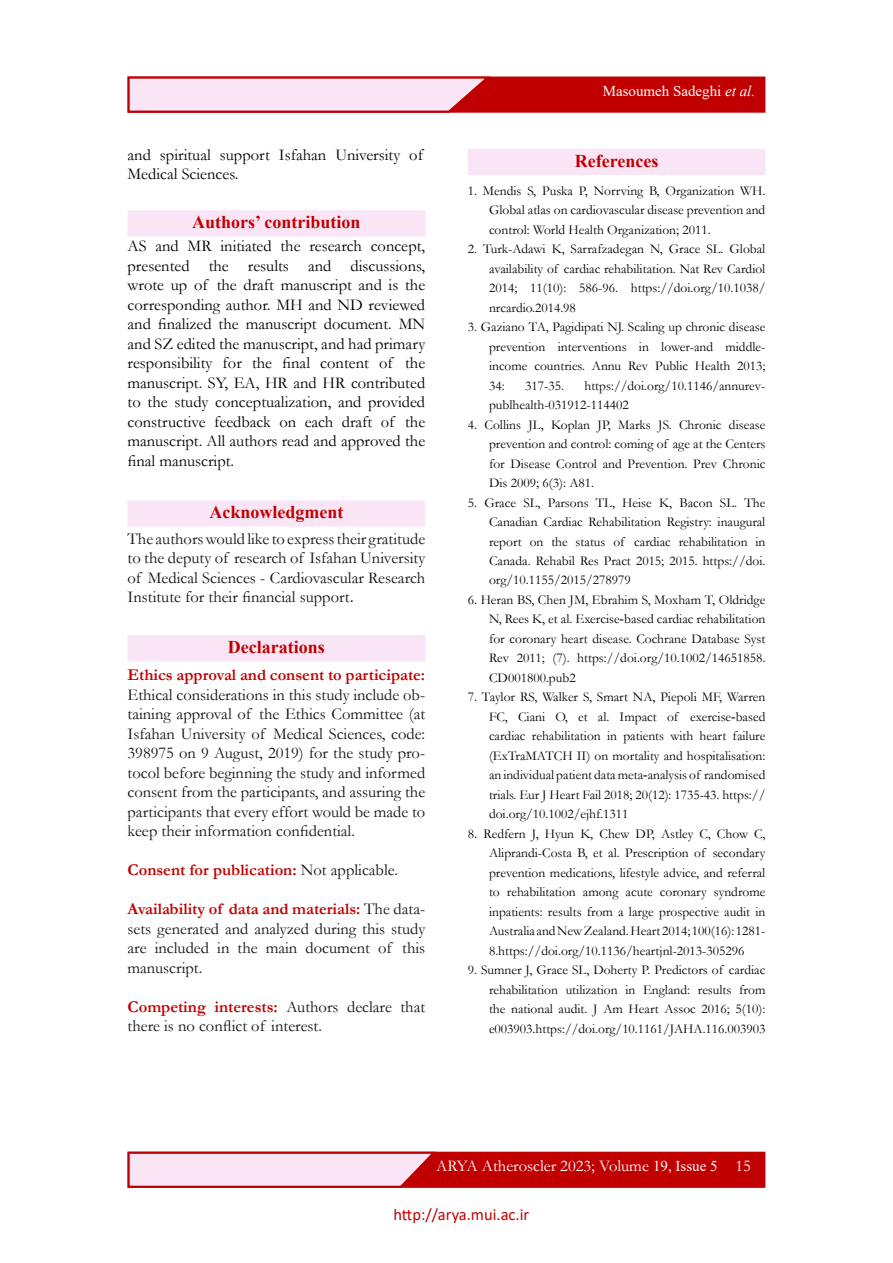
<style>
.page{position:relative;width:893px;height:1263px;background:#fff}
.page>*{position:absolute;margin:0;border:0;box-sizing:border-box;transform-origin:0 0}
.t1{font:700 18px "Times New Roman";color:#c00000}
.t2{font:16.5px/19.5px "Garamond";color:#111;text-align:justify}
.t3{font:16.5px/19.5px "Garamond";color:#000}
.t4{font:700 16.5px "Garamond";color:#c00000}
.t5{font:16.5px "Garamond";color:#fff}
.t6{font:16.5px "Calibri";color:#c00000}
.t7{font:15px "Times New Roman";color:#fff}
.t8{font:13.5px/19.5px "Garamond";color:#000;text-align:justify}
.s1{font-family:"Times New Roman"}
.s2{font-weight:400;color:#111}
.s3{font-weight:700;color:#c00000}
.s4{font-style:italic}
.s5{font-family:"Times New Roman";font-size:15px}
</style>
<div class="page">
<div style="left:128px;top:1152px;width:637px;height:36px;background:#c00000;border:1px solid #c00000"></div>
<svg style="left:127px;top:1151px;width:312px;height:37px;background:#edb8c6"></svg>
<div style="left:128px;top:77px;width:637px;height:36px;background:#c00000;border:1px solid #c00000"></div>
<svg style="left:127px;top:76px;width:366px;height:37px;background:#eeb9c7"></svg>
<div style="left:468px;top:150px;width:297px;height:24px;background:#f9e5f6"></div>
<div style="left:468px;top:149px;width:297px;height:26px;border:2px solid #f9e5f6"></div>
<div style="left:128px;top:501px;width:296px;height:25px;background:#f9e5f6"></div>
<div style="left:128px;top:500px;width:297px;height:27px;border:2px solid #f9e5f6"></div>
<div style="left:128px;top:636px;width:296px;height:24px;background:#f9e5f6"></div>
<div style="left:128px;top:635px;width:297px;height:26px;border:2px solid #f9e5f6"></div>
<div style="left:128px;top:211px;width:296px;height:25px;background:#f9e5f6"></div>
<div style="left:128px;top:210px;width:297px;height:27px;border:2px solid #f9e5f6"></div>
<p class="t3" style="left:128px;top:144px;width:297px">and spiritual support Isfahan University of<br>Medical Sciences.</p>
<h1 class="t1" style="left:192px;top:209px;width:170px">Authors’ contribution</h1>
<p class="t3" style="left:128px;top:236px;width:299px;text-align:justify">AS and MR initiated the research concept, presented the results and discussions, wrote up of the draft manuscript and is the corresponding author. MH and ND reviewed and finalized the manuscript document. MN and SZ edited the manuscript, and had primary responsibility for the final content of the manuscript. SY, EA, HR and HR contributed to the study conceptualization, and provided constructive feedback on each draft of the manuscript. All authors read and approved the final manuscript.</p>
<h1 class="t1" style="left:209px;top:499px;width:135px">Acknowledgment</h1>
<p class="t2" style="left:128px;top:528px;width:299px">The authors would like to express their gratitude to the deputy of research of Isfahan University of Medical Sciences - Cardiovascular Research Institute for their financial support<span class="s1">.</span></p>
<h1 class="t1" style="left:228px;top:634px;width:98px">Declarations</h1>
<p class="t4" style="left:128px;top:664px;width:299px">Ethics approval and consent to participate:</p>
<p class="t2" style="left:128px;top:684px;width:299px">Ethical considerations in this study include ob&shy;taining approval of the Ethics Committee (at Isfahan University of Medical Sciences, code:<br>398975 on 9 August, 2019) for the study pro&shy;tocol before beginning the study and informed consent from the participants, and assuring the participants that every effort would be made to keep their information confidential.</p>
<p class="t4" style="left:128px;top:859px;width:272px">Consent for publication: <span class="s2">Not applicable.</span></p>
<p class="t2" style="left:128px;top:899px;width:299px"><span class="s3">Availability of data and materials:</span> The data&shy;sets generated and analyzed during this study are included in the main document of this manuscript.</p>
<p class="t2" style="left:128px;top:996px;width:299px"><span class="s3">Competing interests:</span> Authors declare that there is no conflict of interest.</p>
<p class="t7" style="left:603px;top:80px;width:154px">Masoumeh Sadeghi <span class="s4">et al.</span></p>
<h1 class="t1" style="left:575px;top:147px;width:85px">References</h1>
<p class="t8" style="left:489px;top:180px;width:278px;text-indent:-21px">1. Mendis S, Puska P, Norrving B, Organization WH.<br>Global atlas on cardiovascular disease prevention and control: World Health Organization; 2011.</p>
<p class="t8" style="left:489px;top:239px;width:278px;text-indent:-21px">2. Turk-Adawi K, Sarrafzadegan N, Grace SL. Global availability of cardiac rehabilitation. Nat Rev Cardiol 2014; 11(10): 586-96. https://doi.org/10.1038/ nrcardio.2014.98</p>
<p class="t8" style="left:489px;top:317px;width:278px;text-indent:-21px">3. Gaziano TA, Pagidipati NJ. Scaling up chronic disease prevention interventions in lower-and middle&shy;income countries. Annu Rev Public Health 2013; 34:</p>
<p class="t8" style="left:489px;top:375px;width:278px;text-indent:95px">https://doi.org/10.1146/annurev&shy;publhealth-031912-114402</p>
<p class="t8" style="left:489px;top:414px;width:278px;text-indent:-21px">4. Collins JL, Koplan JP, Marks JS. Chronic disease prevention and control: coming of age at the Centers for Disease Control and Prevention. Prev Chronic Dis 2009; 6(3): A81.</p>
<p class="t8" style="left:489px;top:492px;width:278px;text-indent:-21px">5. Grace SL, Parsons TL, Heise K, Bacon SL. The Canadian Cardiac Rehabilitation Registry: inaugural report on the status of cardiac rehabilitation in Canada. Rehabil Res Pract 2015; 2015. https://doi. org/10.1155/2015/278979</p>
<p class="t8" style="left:489px;top:590px;width:278px;text-indent:-21px">6. Heran BS, Chen JM, Ebrahim S, Moxham T, Oldridge N, Rees K, et al. Exercise<span class="s1">‐</span>based cardiac rehabilitation for coronary heart disease. Cochrane Database Syst Rev 2011; (7). https://doi.org/10.1002/14651858.<br>CD001800.pub2</p>
<p class="t8" style="left:489px;top:687px;width:278px;text-indent:-21px">7. Taylor RS, Walker S, Smart NA, Piepoli MF, Warren FC, Ciani O, et al. Impact of exercise<span class="s1">‐</span>based cardiac rehabilitation in patients with heart failure (ExTraMATCH II) on mortality and hospitalisation: an individual patient data meta<span class="s1">‐</span>analysis of randomised trials. Eur J Heart Fail 2018; 20(12): 1735-43. https:// doi.org/10.1002/ejhf.1311</p>
<p class="t8" style="left:489px;top:824px;width:278px;text-indent:-21px">8<span class="s1">.</span> Redfern J, Hyun K, Chew DP, Astley C, Chow C, Aliprandi-Costa B, et al. Prescription of secondary prevention medications, lifestyle advice, and referral to rehabilitation among acute coronary syndrome inpatients: results from a large prospective audit in Australia and New Zealand. Heart 2014; 100(16): 1281- 8.https://doi.org/10.1136/heartjnl-2013-305296</p>
<p class="t8" style="left:489px;top:960px;width:278px;text-indent:-21px">9. Sumner J, Grace SL, Doherty P. Predictors of cardiac rehabilitation utilization in England: results from the national audit. J Am Heart Assoc 2016; 5(10): e003903.https://doi.org/10.1161/JAHA.116.003903</p>
<p class="t8" style="left:525px;top:375px;width:40px">317-35.</p>
<p class="t5" style="left:436px;top:1155px;width:316px">ARYA Atheroscler 2023; Volume <span class="s5">19, Issue 5</span> 15</p>
<p class="t6" style="left:393px;top:1202px;width:137px">http://arya.mui.ac.ir</p>
</div>
